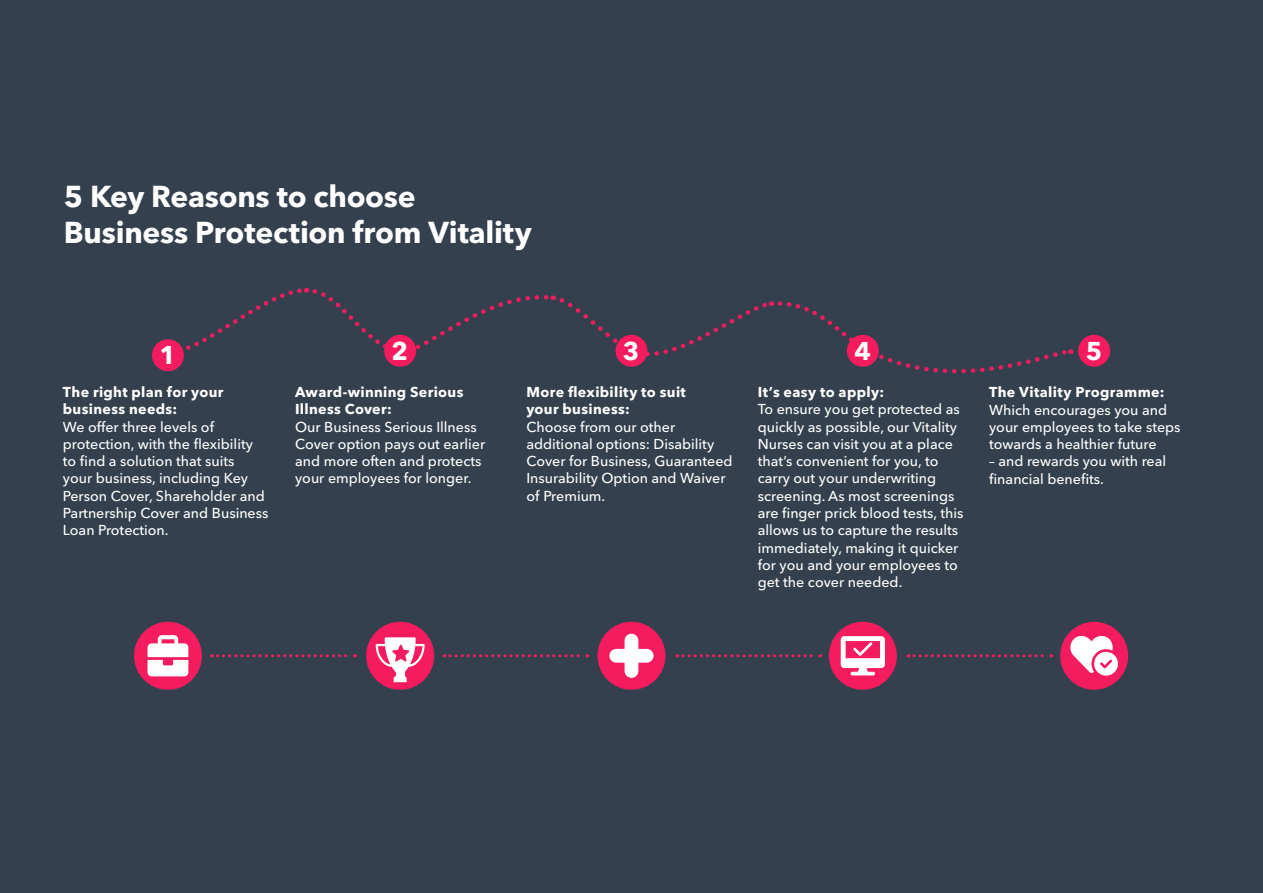
<style>
.page{position:relative;width:1263px;height:893px;background:#34404d}
.page>*{position:absolute;margin:0;border:0;box-sizing:border-box;transform-origin:0 0}
.t1{font:700 30px/36px "Avenir Next LT Pro";letter-spacing:-.005em;color:#fff}
.t2{font:700 25.5px "Avenir Next LT Pro";color:#fff}
.t3{font:500 14.25px/17.2px "Avenir Next LT Pro";color:#fff}
.t4{font:700 14.25px/17.2px "Avenir Next LT Pro";letter-spacing:.025em;color:#fff}
</style>
<div class="page">
<svg style="left:172px;top:288px;width:899px;height:86px"></svg>
<div style="left:152px;top:339px;width:32px;height:32px;background:#f41c5e;border-radius:50%"></div>
<div style="left:615px;top:335px;width:32px;height:32px;background:#f41c5e;border-radius:50%"></div>
<div style="left:384px;top:335px;width:32px;height:32px;background:#f41c5e;border-radius:50%"></div>
<div style="left:847px;top:335px;width:32px;height:32px;background:#f41c5e;border-radius:50%"></div>
<div style="left:1078px;top:335px;width:32px;height:32px;background:#f41c5e;border-radius:50%"></div>
<div style="left:597px;top:622px;width:68px;height:68px;background:#f41c5e;border-radius:50%"></div>
<svg style="left:609px;top:634px;width:45px;height:44px"></svg>
<div style="left:134px;top:622px;width:68px;height:68px;background:#f41c5e;border-radius:50%"></div>
<svg style="left:148px;top:635px;width:40px;height:41px"></svg>
<div style="left:366px;top:622px;width:68px;height:68px;background:#f41c5e;border-radius:50%"></div>
<svg style="left:376px;top:637px;width:49px;height:45px"></svg>
<div style="left:829px;top:622px;width:68px;height:68px;background:#f41c5e;border-radius:50%"></div>
<svg style="left:841px;top:636px;width:44px;height:39px"></svg>
<div style="left:1060px;top:622px;width:68px;height:68px;background:#f41c5e;border-radius:50%"></div>
<svg style="left:1070px;top:636px;width:48px;height:40px"></svg>
<svg style="left:211px;top:654px;width:144px;height:3px"></svg>
<svg style="left:444px;top:654px;width:144px;height:3px"></svg>
<svg style="left:677px;top:654px;width:144px;height:3px"></svg>
<svg style="left:908px;top:654px;width:144px;height:3px"></svg>
<h1 class="t1" style="left:64px;top:179px;width:469px">5 Key Reasons to choose<br>Business Protection from Vitality</h1>
<h2 class="t2" style="left:159px;top:340px;width:18px">1</h2>
<h2 class="t2" style="left:392px;top:335px;width:18px">2</h2>
<h2 class="t2" style="left:623px;top:335px;width:18px">3</h2>
<h2 class="t2" style="left:854px;top:335px;width:18px">4</h2>
<h2 class="t2" style="left:1086px;top:335px;width:18px">5</h2>
<p class="t4" style="left:63px;top:383px;width:162px">The right plan for your business needs:</p>
<p class="t3" style="left:63px;top:418px;width:207px">We offer three levels of protection, with the flexibility to find a solution that suits<br>your business, including Key<br>Person Cover, Shareholder and<br>Partnership Cover and Business<br>Loan Protection.</p>
<p class="t4" style="left:295px;top:383px;width:170px">Award-winning Serious<br>Illness Cover:</p>
<p class="t3" style="left:295px;top:418px;width:192px">Our Business Serious Illness<br>Cover option pays out earlier and more often and protects your employees for longer.</p>
<p class="t4" style="left:526px;top:383px;width:161px">More flexibility to suit your business:</p>
<p class="t3" style="left:526px;top:418px;width:208px">Choose from our other additional options: Disability<br>Cover for Business, Guaranteed<br>Insurability Option and Waiver of Premium.</p>
<p class="t4" style="left:758px;top:383px;width:128px">It’s easy to apply:</p>
<p class="t3" style="left:758px;top:401px;width:207px">To ensure you get protected as quickly as possible, our Vitality<br>Nurses can visit you at a place that’s convenient for you, to carry out your underwriting screening. As most screenings are finger prick blood tests, this allows us to capture the results immediately, making it quicker for you and your employees to get the cover needed.</p>
<p class="t4" style="left:989px;top:384px;width:177px">The Vitality Programme:</p>
<p class="t3" style="left:989px;top:401px;width:193px">Which encourages you and your employees to take steps towards a healthier future</p>
<p class="t3" style="left:989px;top:453px;width:178px">– and rewards you with real financial benefits.</p>
</div>
